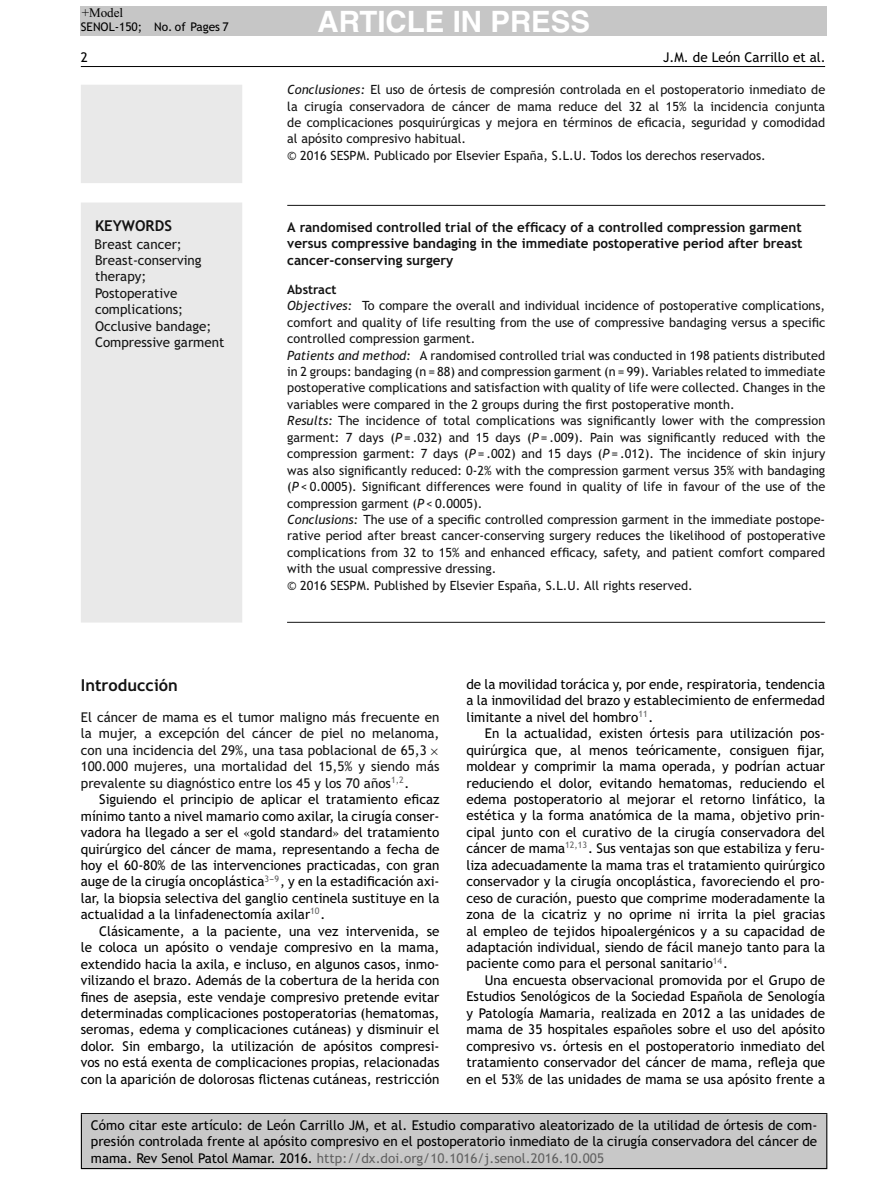
<style>
.page{position:relative;width:893px;height:1191px;background:#fff}
.page>*{position:absolute;margin:0;border:0;box-sizing:border-box;transform-origin:0 0}
.t1{font:700 29.4px "Helvetica";color:#fff}
.headingone{font:700 16.5px "Trebuchet MS";color:#131313}
.documentdiv{font:700 15px "Trebuchet MS";color:#131313}
.headingone-2{font:13.5px/16.5px "Trebuchet MS";color:#000;text-align:justify}
.headingone-3{font:13.5px/16.5px "Trebuchet MS";color:#131313;text-align:justify}
.documentdiv-2{font:700 13.5px/16.5px "Trebuchet MS";color:#131313;text-align:justify}
.documentdiv-3{font:13.5px/16.5px "Trebuchet MS";color:#131313}
.t2{font:13.05px "Times New Roman";color:#000}
.documentdiv-4{font:12.75px/16.5px "Trebuchet MS";color:#131313}
.t3{font:12px "Trebuchet MS";color:#000}
.headingone-4{font:9px "Trebuchet MS";color:#626262}
.s1{font-style:italic}
.s2{font-weight:700}
.s3{font-family:"MTSY"}
.s4{font-size:13.5px;color:#131313}
.s5{font-size:13.5px;color:#000}
.s6{font-family:"Times"}
.s7{color:#626262}
</style>
<div class="page">
<hr style="left:81px;top:1113px;width:746px;height:1px;background:#000">
<hr style="left:81px;top:1114px;width:1px;height:54px;background:#000">
<div style="left:82px;top:1114px;width:744px;height:54px;background:#c8c8c8"></div>
<hr style="left:826px;top:1114px;width:1px;height:54px;background:#000">
<hr style="left:81px;top:1168px;width:746px;height:1px;background:#000">
<div style="left:81px;top:6px;width:746px;height:29px;background:#c6c6c6"></div>
<hr style="left:81px;top:66px;width:744px;height:1px;background:#000">
<div style="left:81px;top:85px;width:161px;height:98px;background:#e9e9e9"></div>
<div style="left:81px;top:202px;width:161px;height:420px;background:#e9e9e9"></div>
<hr style="left:287px;top:622px;width:538px;height:1px;background:#131313">
<hr style="left:287px;top:205px;width:538px;height:1px;background:#131313">
<p class="t2" style="left:82px;top:5px;width:43px">+Model</p>
<p class="t3" style="left:81px;top:22px;width:149px">SENOL-150; No. of Pages 7</p>
<p class="headingone-2" style="left:81px;top:50px;width:9px">2</p>
<p class="headingone-2" style="left:663px;top:50px;width:164px">J.M. de León Carrillo et al.</p>
<p class="documentdiv-4" style="left:287px;top:82px;width:540px"><span class="s1">Conclusiones:</span> El uso de órtesis de compresión controlada en el postoperatorio inmediato de la cirugía conservadora de cáncer de mama reduce del 32 al 15% la incidencia conjunta de complicaciones posquirúrgicas y mejora en términos de eficacia, seguridad y comodidad al apósito compresivo habitual.<br>© 2016 SESPM. Publicado por Elsevier Espana,</p>
<h1 class="t1" style="left:318px;top:11px;width:274px">ARTICLE IN PRESS</h1>
<p class="documentdiv-4" style="left:530px;top:148px;width:237px">˜ S.L.U. Todos los derechos reservados.</p>
<p class="documentdiv" style="left:95px;top:219px;width:78px">KEYWORDS</p>
<p class="documentdiv-3" style="left:95px;top:237px;width:131px">Breast cancer;<br>Breast-conserving therapy;<br>Postoperative complications;<br>Occlusive bandage;<br>Compressive garment</p>
<p class="documentdiv-2" style="left:287px;top:220px;width:517px">A randomised controlled trial of the efficacy of a controlled compression garment versus compressive bandaging in the immediate postoperative period after breast cancer-conserving surgery</p>
<p class="documentdiv-4" style="left:287px;top:282px;width:540px"><span class="s2">Abstract<br></span><span class="s1">Objectives:</span> To compare the overall and individual incidence of postoperative complications, comfort and quality of life resulting from the use of compressive bandaging versus a specific controlled compression garment.<br><span class="s1">Patients and method:</span> A randomised controlled trial was conducted in 198 patients distributed in 2 groups: bandaging (n = 88) and compression garment (n = 99). Variables related to immediate postoperative complications and satisfaction with quality of life were collected. Changes in the variables were compared in the 2 groups during the first postoperative month.<br><span class="s1">Results:</span> The incidence of total complications was significantly lower with the compression garment: 7 days (<span class="s1">P</span> = .032) and 15 days (<span class="s1">P</span> = .009). Pain was significantly reduced with the compression garment: 7 days (<span class="s1">P</span> = .002) and 15 days (<span class="s1">P</span> = .012). The incidence of skin injury was also significantly reduced: 0-2% with the compression garment versus 35% with bandaging (<span class="s1">P</span> &lt; 0.0005). Significant differences were found in quality of life in favour of the use of the compression garment (<span class="s1">P</span> &lt; 0.0005).<br><span class="s1">Conclusions:</span> The use of a specific controlled compression garment in the immediate postope&shy;rative period after breast cancer-conserving surgery reduces the likelihood of postoperative complications from 32 to 15% and enhanced efficacy, safety, and patient comfort compared with the usual compressive dressing.<br>© 2016 SESPM. Published by Elsevier Espana,</p>
<p class="documentdiv-4" style="left:524px;top:578px;width:170px">˜ S.L.U. All rights reserved.</p>
<p class="headingone" style="left:81px;top:678px;width:99px">Introducción</p>
<p class="headingone-3" style="left:81px;top:710px;width:360px">El cáncer de mama es el tumor maligno más frecuente en la mujer, a excepción del cáncer de piel no melanoma, con una incidencia del 29%, una tasa poblacional de 65,3 <span class="s3">× </span>100.000 mujeres, una mortalidad del 15,5% y siendo más prevalente su diagnóstico entre los 45 y los 70 anos</p>
<p class="headingone-4" style="left:371px;top:776px;width:40px"><span class="s4">˜</span> 1,2<span class="s5">.</span></p>
<p class="headingone-2" style="left:99px;top:792px;width:342px">Siguiendo el principio de aplicar el tratamiento eficaz</p>
<p class="headingone-2" style="left:81px;top:808px;width:360px">mínimo tanto a nivel mamario como axilar, la cirugía conser-</p>
<p class="headingone-2" style="left:81px;top:825px;width:360px">vadora ha llegado a ser el <span class="s6">«</span>gold standard<span class="s6">»</span> del tratamiento</p>
<p class="headingone-2" style="left:81px;top:841px;width:360px">quirúrgico del cáncer de mama, representando a fecha de</p>
<p class="headingone-2" style="left:81px;top:858px;width:360px">hoy el 60-80% de las intervenciones practicadas, con gran</p>
<p class="headingone-2" style="left:81px;top:874px;width:360px">auge de la cirugía oncoplástica<sup>3---9</sup>, y en la estadificación axi-</p>
<p class="headingone-2" style="left:81px;top:891px;width:360px">lar, la biopsia selectiva del ganglio centinela sustituye en la</p>
<p class="headingone-2" style="left:81px;top:907px;width:246px">actualidad a la linfadenectomía axilar<sup>10</sup>.</p>
<p class="headingone-2" style="left:99px;top:924px;width:342px">Clásicamente, a la paciente, una vez intervenida, se</p>
<p class="headingone-2" style="left:81px;top:940px;width:360px">le coloca un apósito o vendaje compresivo en la mama,</p>
<p class="headingone-2" style="left:81px;top:956px;width:360px">extendido hacia la axila, e incluso, en algunos casos, inmo-</p>
<p class="headingone-2" style="left:81px;top:973px;width:360px">vilizando el brazo. Además de la cobertura de la herida con</p>
<p class="headingone-2" style="left:81px;top:989px;width:360px">fines de asepsia, este vendaje compresivo pretende evitar</p>
<p class="headingone-2" style="left:81px;top:1006px;width:360px">determinadas complicaciones postoperatorias (hematomas,</p>
<p class="headingone-2" style="left:81px;top:1022px;width:360px">seromas, edema y complicaciones cutáneas) y disminuir el</p>
<p class="headingone-2" style="left:81px;top:1039px;width:360px">dolor. Sin embargo, la utilización de apósitos compresi-</p>
<p class="headingone-2" style="left:81px;top:1055px;width:360px">vos no está exenta de complicaciones propias, relacionadas</p>
<p class="headingone-2" style="left:81px;top:1072px;width:360px">con la aparición de dolorosas flictenas cutáneas, restricción</p>
<p class="headingone-2" style="left:466px;top:677px;width:360px">de la movilidad torácica y, por ende, respiratoria, tendencia</p>
<p class="headingone-2" style="left:466px;top:693px;width:360px">a la inmovilidad del brazo y establecimiento de enfermedad</p>
<p class="headingone-2" style="left:466px;top:710px;width:189px">limitante a nivel del hombro<sup>11</sup>.</p>
<p class="headingone-2" style="left:485px;top:726px;width:342px">En la actualidad, existen órtesis para utilización pos-</p>
<p class="headingone-2" style="left:466px;top:743px;width:360px">quirúrgica que, al menos teóricamente, consiguen fijar,</p>
<p class="headingone-2" style="left:466px;top:759px;width:360px">moldear y comprimir la mama operada, y podrían actuar</p>
<p class="headingone-2" style="left:466px;top:775px;width:360px">reduciendo el dolor, evitando hematomas, reduciendo el</p>
<p class="headingone-2" style="left:466px;top:792px;width:360px">edema postoperatorio al mejorar el retorno linfático, la</p>
<p class="headingone-2" style="left:466px;top:808px;width:360px">estética y la forma anatómica de la mama, objetivo prin-</p>
<p class="headingone-2" style="left:466px;top:825px;width:360px">cipal junto con el curativo de la cirugía conservadora del</p>
<p class="headingone-2" style="left:466px;top:841px;width:360px">cáncer de mama<sup>12,13</sup>. Sus ventajas son que estabiliza y feru-</p>
<p class="headingone-2" style="left:466px;top:858px;width:360px">liza adecuadamente la mama tras el tratamiento quirúrgico</p>
<p class="headingone-2" style="left:466px;top:874px;width:360px">conservador y la cirugía oncoplástica, favoreciendo el pro-</p>
<p class="headingone-2" style="left:466px;top:890px;width:360px">ceso de curación, puesto que comprime moderadamente la</p>
<p class="headingone-2" style="left:466px;top:907px;width:360px">zona de la cicatriz y no oprime ni irrita la piel gracias</p>
<p class="headingone-2" style="left:466px;top:923px;width:360px">al empleo de tejidos hipoalergénicos y a su capacidad de</p>
<p class="headingone-2" style="left:466px;top:940px;width:360px">adaptación individual, siendo de fácil manejo tanto para la</p>
<p class="headingone-2" style="left:466px;top:956px;width:263px">paciente como para el personal sanitario<sup>14</sup>.</p>
<p class="headingone-2" style="left:485px;top:973px;width:342px">Una encuesta observacional promovida por el Grupo de</p>
<p class="headingone-2" style="left:466px;top:989px;width:360px">Estudios Senológicos de la Sociedad Espanola de Senología</p>
<p class="headingone-2" style="left:466px;top:989px;width:360px;text-align:left;text-indent:251px">˜<br>y Patología Mamaria, realizada en 2012 a las unidades de mama de 35 hospitales espanoles sobre el uso del apósito</p>
<p class="headingone-2" style="left:466px;top:1022px;width:360px;text-align:center">˜<br>compresivo vs. órtesis en el postoperatorio inmediato del tratamiento conservador del cáncer de mama, refleja que en el 53% de las unidades de mama se usa apósito frente a</p>
<p class="headingone-2" style="left:91px;top:1118px;width:728px">Cómo citar este artículo: de León Carrillo JM, et al. Estudio comparativo aleatorizado de la utilidad de órtesis de com&shy;presión controlada frente al apósito compresivo en el postoperatorio inmediato de la cirugía conservadora del cáncer de mama. Rev Senol Patol Mamar. 2016. <span class="s7">http://dx.doi.org/10.1016/j.senol.2016.10.005</span></p>
</div>
